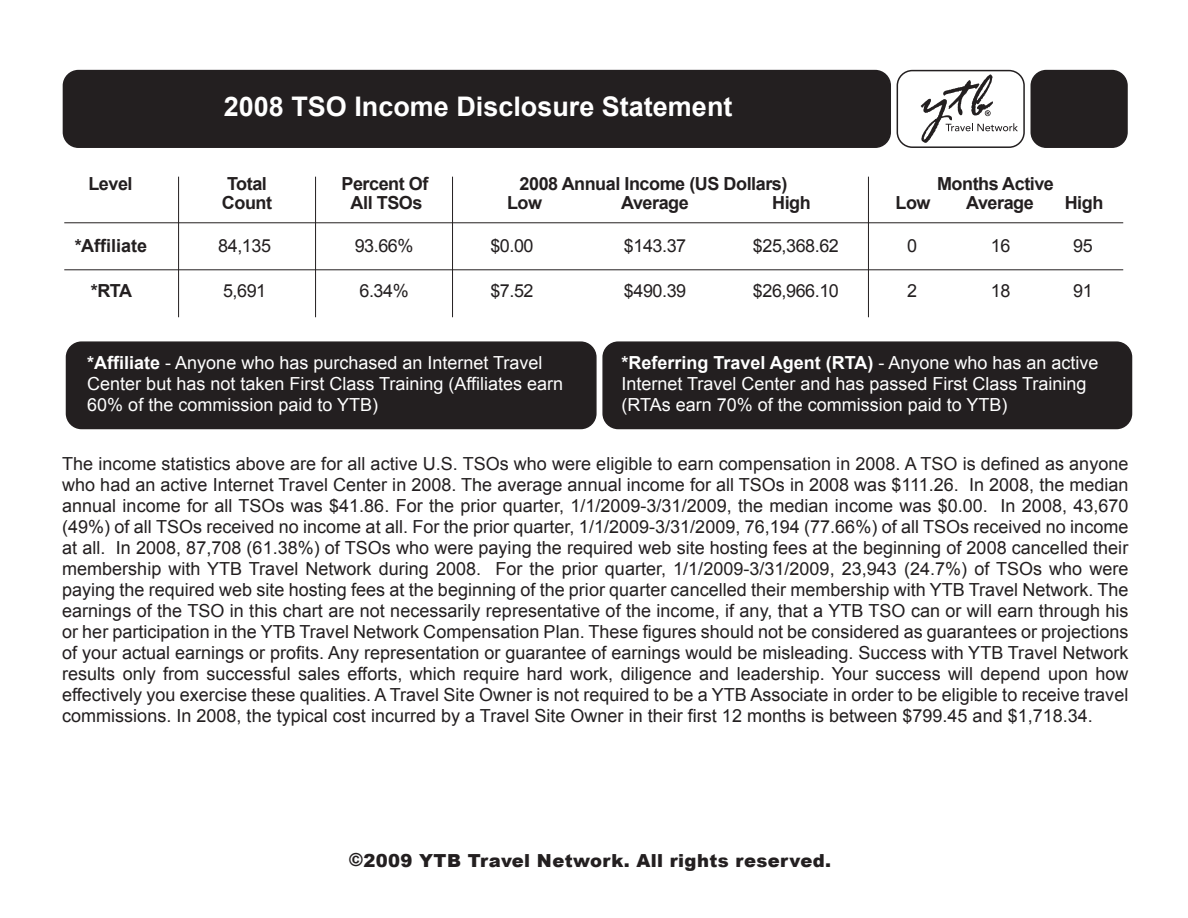
<style>
.page{position:relative;width:1188px;height:918px;background:#fff}
.page>*{position:absolute;margin:0;border:0;box-sizing:border-box;transform-origin:0 0}
.t1{font:700 27px "Arial";color:#fff}
.t2{font:18px/21px "Arial";color:#231f20;text-align:justify}
.t3{font:18px/21px "Arial";color:#fff}
.t4{font:700 18px "Arial";letter-spacing:-.025em;color:#231f20}
.t5{font:900 18px "Arial";letter-spacing:.02em;color:#231f20}
.t6{font:700 18px "Arial";color:#231f20}
.s1{font-weight:700}
</style>
<div class="page">
<svg style="left:921px;top:74px;width:97px;height:69px"></svg>
<div style="left:63px;top:71px;width:827px;height:76px;background:#231f20;border-radius:15px"></div>
<div style="left:63px;top:70px;width:828px;height:78px;border:2px solid #231f20;border-radius:15px"></div>
<div style="left:897px;top:70px;width:128px;height:78px;border:2px solid #231f20;border-radius:15px"></div>
<div style="left:1031px;top:71px;width:96px;height:76px;background:#231f20;border-radius:15px"></div>
<div style="left:1031px;top:70px;width:97px;height:78px;border:2px solid #231f20;border-radius:15px"></div>
<div style="left:603px;top:342px;width:529px;height:86px;background:#231f20;border-radius:15px"></div>
<div style="left:602px;top:341px;width:530px;height:88px;border:2px solid #231f20;border-radius:15px"></div>
<div style="left:66px;top:342px;width:530px;height:86px;background:#231f20;border-radius:15px"></div>
<div style="left:66px;top:341px;width:531px;height:88px;border:2px solid #231f20;border-radius:15px"></div>
<hr style="left:178px;top:177px;width:1px;height:140px;background:#231f20">
<hr style="left:315px;top:177px;width:1px;height:140px;background:#231f20">
<hr style="left:452px;top:177px;width:1px;height:140px;background:#231f20">
<hr style="left:868px;top:177px;width:1px;height:140px;background:#231f20">
<hr style="left:64px;top:222px;width:1059px;height:1px;background:#231f20">
<hr style="left:64px;top:269px;width:1059px;height:1px;background:#231f20">
<h1 class="t1" style="left:224px;top:88px;width:510px">2008 TSO Income Disclosure Statement</h1>
<p class="t4" style="left:88px;top:171px;width:46px">Level</p>
<p class="t4" style="left:227px;top:171px;width:41px">Total</p>
<p class="t4" style="left:342px;top:171px;width:88px">Percent Of</p>
<p class="t4" style="left:520px;top:171px;width:269px">2008 Annual Income (US Dollars)</p>
<p class="t4" style="left:937px;top:171px;width:118px">Months Active</p>
<p class="t4" style="left:222px;top:191px;width:52px">Count</p>
<p class="t4" style="left:351px;top:191px;width:73px">All TSOs</p>
<p class="t4" style="left:507px;top:191px;width:37px">Low</p>
<p class="t4" style="left:621px;top:191px;width:69px">Average</p>
<p class="t4" style="left:772px;top:191px;width:40px">High</p>
<p class="t4" style="left:895px;top:191px;width:37px">Low</p>
<p class="t4" style="left:966px;top:191px;width:69px">Average</p>
<p class="t4" style="left:1065px;top:191px;width:40px">High</p>
<p class="t6" style="left:75px;top:234px;width:74px">*Affiliate</p>
<p class="t2" style="left:218px;top:236px;width:54px">84,135</p>
<p class="t2" style="left:355px;top:236px;width:60px">93.66%</p>
<p class="t2" style="left:490px;top:236px;width:45px">$0.00</p>
<p class="t2" style="left:624px;top:236px;width:64px">$143.37</p>
<p class="t2" style="left:753px;top:236px;width:88px">$25,368.62</p>
<p class="t2" style="left:907px;top:236px;width:12px">0</p>
<p class="t2" style="left:991px;top:236px;width:21px">16</p>
<p class="t2" style="left:1073px;top:236px;width:21px">95</p>
<p class="t4" style="left:91px;top:279px;width:43px">*RTA</p>
<p class="t2" style="left:223px;top:281px;width:45px">5,691</p>
<p class="t2" style="left:360px;top:281px;width:51px">6.34%</p>
<p class="t2" style="left:490px;top:281px;width:45px">$7.52</p>
<p class="t2" style="left:624px;top:281px;width:64px">$490.39</p>
<p class="t2" style="left:753px;top:281px;width:88px">$26,966.10</p>
<p class="t2" style="left:907px;top:281px;width:12px">2</p>
<p class="t2" style="left:991px;top:281px;width:21px">18</p>
<p class="t2" style="left:1073px;top:281px;width:21px">91</p>
<p class="t3" style="left:87px;top:352px;width:477px"><span class="s1">*Affiliate</span> - Anyone who has purchased an Internet Travel<br>Center but has not taken First Class Training (Affiliates earn<br>60% of the commission paid to YTB)</p>
<p class="t3" style="left:621px;top:352px;width:479px"><span class="s1">*Referring Travel Agent (RTA)</span> - Anyone who has an active<br>Internet Travel Center and has passed First Class Training (RTAs earn 70% of the commission paid to YTB)</p>
<p class="t2" style="left:62px;top:454px;width:1068px">The income statistics above are for all active U.S. TSOs who were eligible to earn compensation in 2008. A TSO is defined as anyone who had an active Internet Travel Center in 2008. The average annual income for all TSOs in 2008 was $111.26. In 2008, the median annual income for all TSOs was $41.86. For the prior quarter, 1/1/2009-3/31/2009, the median income was $0.00. In 2008, 43,670 (49%) of all TSOs received no income at all. For the prior quarter, 1/1/2009-3/31/2009, 76,194 (77.66%) of all TSOs received no income at all. In 2008, 87,708 (61.38%) of TSOs who were paying the required web site hosting fees at the beginning of 2008 cancelled their membership with YTB Travel Network during 2008. For the prior quarter, 1/1/2009-3/31/2009, 23,943 (24.7%) of TSOs who were paying the required web site hosting fees at the beginning of the prior quarter cancelled their membership with YTB Travel Network. The earnings of the TSO in this chart are not necessarily representative of the income, if any, that a YTB TSO can or will earn through his or her participation in the YTB Travel Network Compensation Plan. These figures should not be considered as guarantees or projections of your actual earnings or profits. Any representation or guarantee of earnings would be misleading. Success with YTB Travel Network results only from successful sales efforts, which require hard work, diligence and leadership. Your success will depend upon how effectively you exercise these qualities. A Travel Site Owner is not required to be a YTB Associate in order to be eligible to receive travel commissions. In 2008, the typical cost incurred by a Travel Site Owner in their first 12 months is between $799.45 and $1,718.34.</p>
<p class="t5" style="left:349px;top:848px;width:484px">©2009 YTB Travel Network. All rights reserved.</p>
</div>
